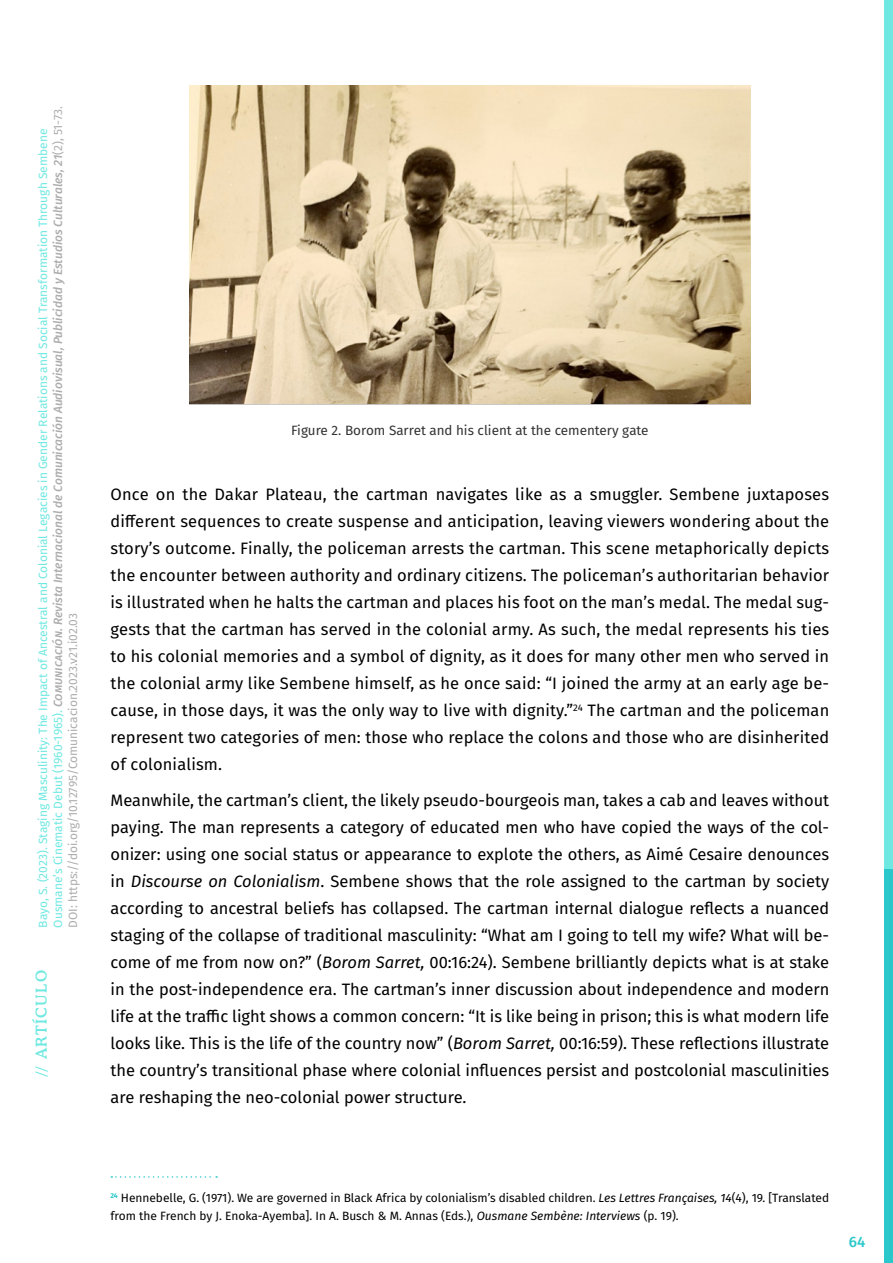
<style>
.page{position:relative;width:893px;height:1263px;background:#fff}
.page>*{position:absolute;margin:0;border:0;box-sizing:border-box;transform-origin:0 0}
.Cuerpo{font:16.5px/27px "Fira Sans";color:#000;text-align:justify}
.t1{font:500 15px "Cooper BT";letter-spacing:.1em;color:#6fe8e1}
.t2{font:500 15px "Fira Sans";color:#2bc8cb}
.Pie_de_fotos{font:13.5px "Fira Sans";color:#333}
.t3{font:12px/15px "Fira Sans";color:#6fe8e1}
.notas_al_pie_EN{font:12px/18px "Fira Sans";color:#000}
.s1{font-weight:500;font-style:italic;color:#adadad}
.s2{color:#adadad}
.s3{font-style:italic}
</style>
<div class="page">
<div style="left:884px;top:868px;width:9px;height:395px;background:#2bc8cb"></div>
<div style="left:884px;top:0;width:9px;height:868px;background:#6fe8e1"></div>
<img style="left:189px;top:85px;width:561px;height:319px">
<svg style="left:111px;top:1176px;width:106px;height:2px"></svg>
<p class="t3" style="left:35px;top:927px;width:823px;rotate:-90deg">Bayo, S. (2023). Staging Masculinity: The Impact of Ancestral and Colonial Legacies in Gender Relations and Social Transformation Through Sembene<br>Ousmane’s Cinematic Debut (1960-1965). <span class="s1">Comunicación. Revista Internacional de Comunicación Audiovisual, Publicidad y Estudios Culturales, 21</span><span class="s2">(2), 51-73.<br>DOI: https://doi.org/10.12795/Comunicacion.2023.v21.i02.03</span></p>
<p class="t1" style="left:32px;top:1076px;width:108px;rotate:-90deg">// ARTÍCULO</p>
<p class="Pie_de_fotos" style="left:291px;top:420px;width:359px">Figure 2. Borom Sarret and his client at the cementery gate</p>
<p class="Cuerpo" style="left:111px;top:480px;width:720px">Once on the Dakar Plateau, the cartman navigates like as a smuggler. Sembene juxtaposes different sequences to create suspense and anticipation, leaving viewers wondering about the story’s outcome. Finally, the policeman arrests the cartman. This scene metaphorically depicts the encounter between authority and ordinary citizens. The policeman’s authoritarian behavior is illustrated when he halts the cartman and places his foot on the man’s medal. The medal sug&shy;gests that the cartman has served in the colonial army. As such, the medal represents his ties to his colonial memories and a symbol of dignity, as it does for many other men who served in the colonial army like Sembene himself, as he once said: “I joined the army at an early age be&shy;cause, in those days, it was the only way to live with dignity.”<sup>24</sup> The cartman and the policeman represent two categories of men: those who replace the colons and those who are disinherited of colonialism.</p>
<p class="Cuerpo" style="left:111px;top:786px;width:720px">Meanwhile, the cartman’s client, the likely pseudo-bourgeois man, takes a cab and leaves without paying. The man represents a category of educated men who have copied the ways of the col&shy;onizer: using one social status or appearance to explote the others, as Aimé Cesaire denounces in <span class="s3">Discourse on Colonialism</span>. Sembene shows that the role assigned to the cartman by society according to ancestral beliefs has collapsed. The cartman internal dialogue reflects a nuanced staging of the collapse of traditional masculinity: “What am I going to tell my wife? What will be&shy;come of me from now on?” (<span class="s3">Borom Sarret,</span> 00:16:24). Sembene brilliantly depicts what is at stake in the post-independence era. The cartman’s inner discussion about independence and modern life at the traffic light shows a common concern: “It is like being in prison; this is what modern life looks like. This is the life of the country now” (<span class="s3">Borom Sarret,</span> 00:16:59). These reflections illustrate the country’s transitional phase where colonial influences persist and postcolonial masculinities are reshaping the neo-colonial power structure.</p>
<p class="notas_al_pie_EN" style="left:111px;top:1189px;width:720px"><sup>24</sup> Hennebelle, G. (1971). We are governed in Black Africa by colonialism’s disabled children. <span class="s3">Les Lettres Françaises, 14</span>(4), 19. [Translated from the French by J. Enoka-Ayemba]. In A. Busch &amp; M. Annas (Eds.), <span class="s3">Ousmane Sembène: Interviews</span> (p. 19).</p>
<p class="t2" style="left:849px;top:1230px;width:18px">64</p>
</div>
